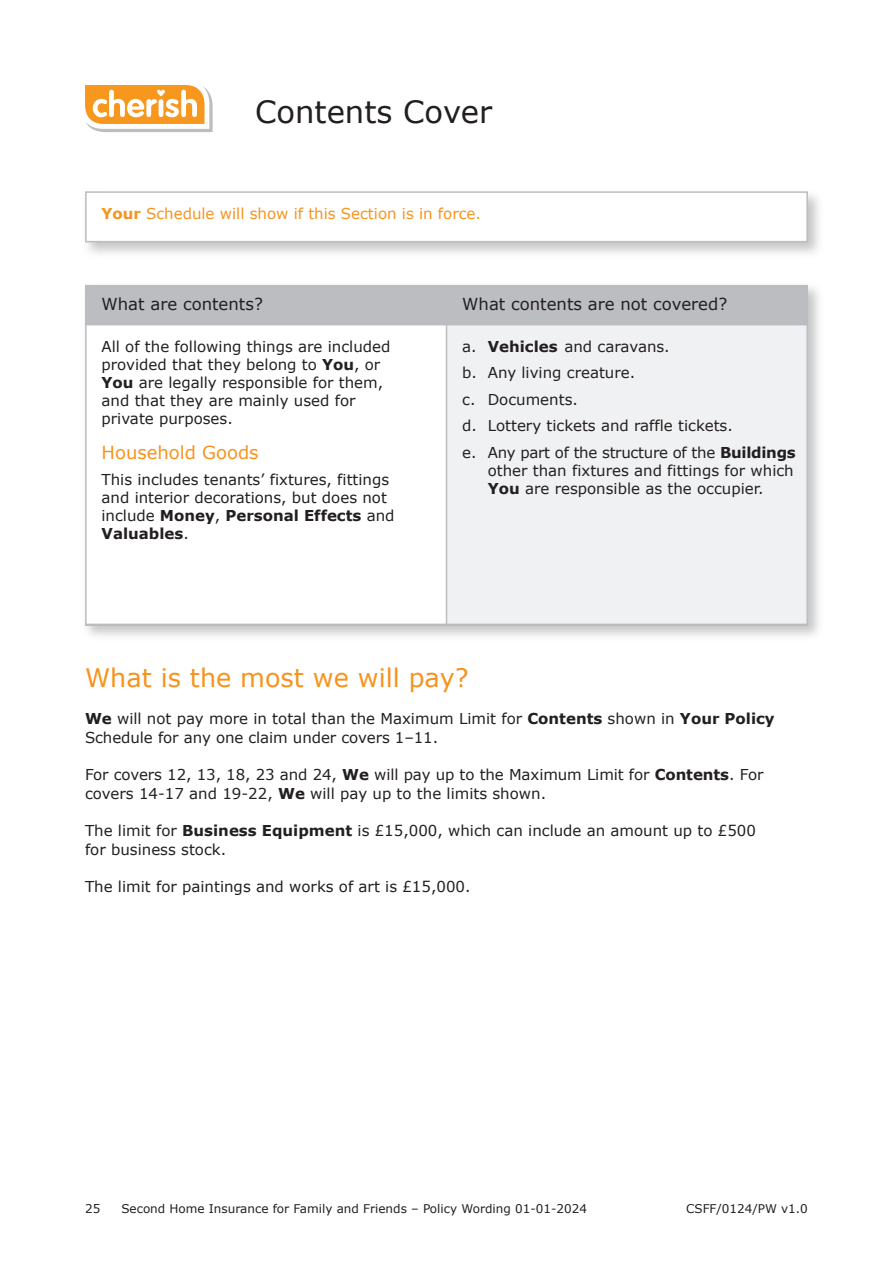
<style>
.page{position:relative;width:893px;height:1263px;background:#fff}
.page>*{position:absolute;margin:0;border:0;box-sizing:border-box;transform-origin:0 0}
.t1{font:30.75px "Verdana";color:#231f20}
.t2{font:25.5px "Verdana";color:#f7931d}
.t3{font:18px "Verdana";color:#f7931d}
.t4{font:16.5px "Verdana";color:#231f20}
.t5{font:15px/18px "Verdana";color:#231f20}
.t6{font:15px "Verdana";color:#f7931d}
.t7{font:12px "Verdana";color:#231f20}
.s1{font-weight:700}
</style>
<div class="page">
<svg style="left:85px;top:85px;width:128px;height:47px"></svg>
<div style="left:85px;top:191px;width:723px;height:51px;border:2px solid #bcbdc0"></div>
<div style="left:85px;top:285px;width:361px;height:40px;background:#bcbdc0"></div>
<div style="left:446px;top:285px;width:362px;height:40px;background:#bcbdc0"></div>
<div style="left:446px;top:325px;width:362px;height:300px;background:#f0f1f2"></div>
<hr style="left:85px;top:285px;width:2px;height:340px;background:#bcbdc0">
<hr style="left:446px;top:285px;width:1px;height:340px;background:#bcbdc0">
<hr style="left:806px;top:285px;width:2px;height:340px;background:#bcbdc0">
<hr style="left:85px;top:624px;width:723px;height:1px;background:#bcbdc0">
<h1 class="t1" style="left:255px;top:92px;width:239px">Contents Cover</h1>
<p class="t6" style="left:102px;top:204px;width:381px"><span class="s1">Your</span> Schedule will show if this Section is in force.</p>
<p class="t4" style="left:102px;top:293px;width:163px">What are contents?</p>
<p class="t4" style="left:462px;top:293px;width:267px">What contents are not covered?</p>
<p class="t5" style="left:102px;top:337px;width:290px">All of the following things are included provided that they belong to <span class="s1">You</span>, or<br><span class="s1">You</span> are legally responsible for them, and that they are mainly used for private purposes.</p>
<p class="t3" style="left:102px;top:441px;width:159px">Household Goods</p>
<p class="t5" style="left:102px;top:470px;width:295px">This includes tenants’ fixtures, fittings and interior decorations, but does not include <span class="s1">Money</span>, <span class="s1">Personal Effects</span> and<br><span class="s1">Valuables</span>.</p>
<p class="t5" style="left:462px;top:333px;width:335px;line-height:26.5px">a. <span class="s1">Vehicles</span> and caravans.<br>b. Any living creature.<br>c. Documents.<br>d. Lottery tickets and raffle tickets.<br>e. Any part of the structure of the <span class="s1">Buildings</span></p>
<p class="t5" style="left:488px;top:461px;width:308px">other than fixtures and fittings for which<br><span class="s1">You</span> are responsible as the occupier.</p>
<h2 class="t2" style="left:85px;top:661px;width:385px">What is the most we will pay?</h2>
<p class="t5" style="left:85px;top:708px;width:691px;line-height:19.5px"><span class="s1">We</span> will not pay more in total than the Maximum Limit for <span class="s1">Contents</span> shown in <span class="s1">Your Policy<br></span>Schedule for any one claim under covers 1–11.</p>
<p class="t5" style="left:85px;top:764px;width:680px;line-height:19.5px">For covers 12, 13, 18, 23 and 24, <span class="s1">We</span> will pay up to the Maximum Limit for <span class="s1">Contents</span>. For covers 14-17 and 19-22, <span class="s1">We</span> will pay up to the limits shown.</p>
<p class="t5" style="left:85px;top:820px;width:672px;line-height:19.5px">The limit for <span class="s1">Business Equipment</span> is £15,000, which can include an amount up to £500 for business stock.</p>
<p class="t5" style="left:85px;top:877px;width:387px">The limit for paintings and works of art is £15,000.</p>
<p class="t7" style="left:85px;top:1200px;width:17px">25</p>
<p class="t7" style="left:121px;top:1200px;width:467px">Second Home Insurance for Family and Friends – Policy Wording 01-01-2024</p>
<p class="t7" style="left:686px;top:1200px;width:123px">CSFF/0124/PW v1.0</p>
</div>
